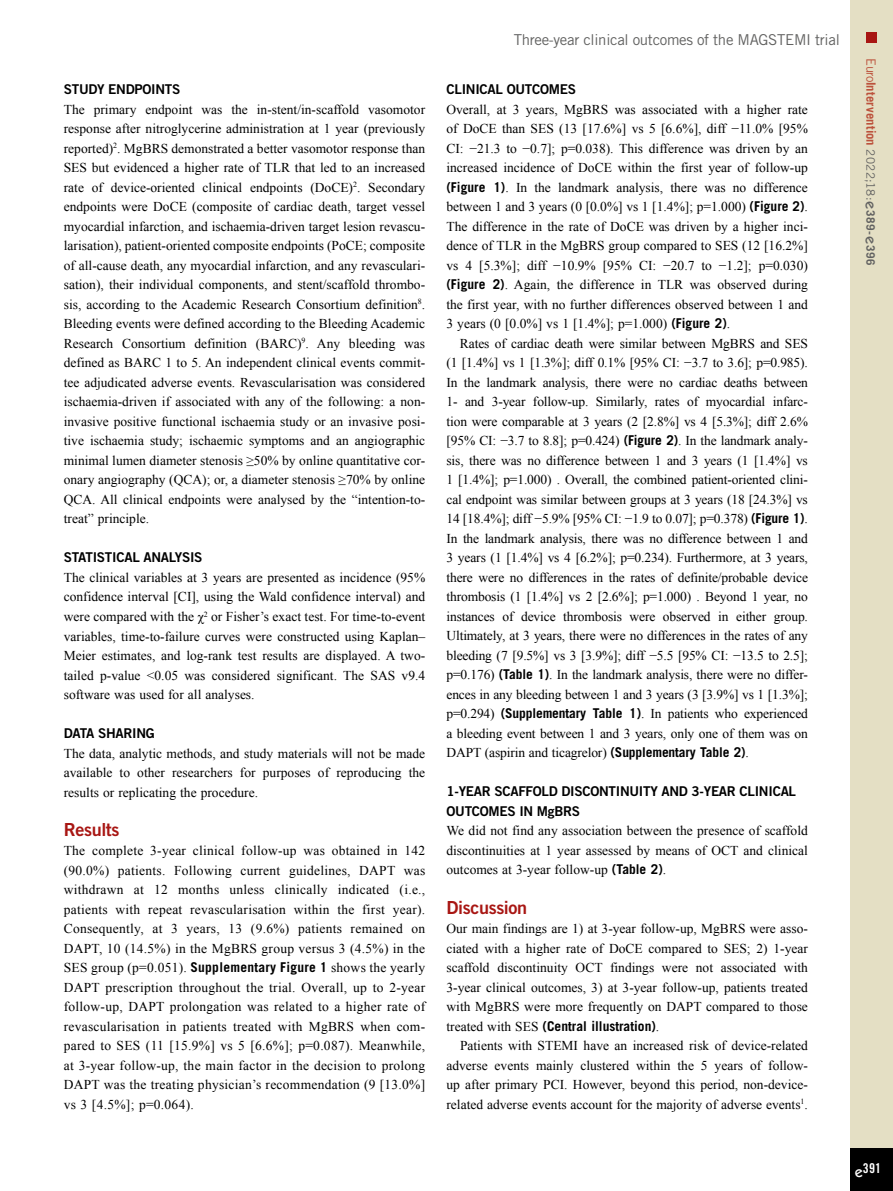
<style>
.page{position:relative;width:893px;height:1191px;background:#fff}
.page>*{position:absolute;margin:0;border:0;box-sizing:border-box;transform-origin:0 0}
.t1{font:18px "Trade Gothic LT Std Bd 2";letter-spacing:-.02em;color:#a81613}
.t2{font:15px "Trade Gothic LT Std";letter-spacing:-.02em;color:#626261}
.t3{font:13.5px/19.5px "Times New Roman";color:#000;text-align:justify}
.t4{font:13.5px/19.5px "Trade Gothic LT Std Bd 2";letter-spacing:-.02em;color:#000}
.t5{font:700 13.5px "Trade Gothic LT Std";color:#000}
.t6{font:13.5px "Trade Gothic LT Std Bd Cn 20";color:#fff}
.t7{font:700 12.75px "Trade Gothic LT Std";letter-spacing:.005em;color:#bc523c}
.s1{font-family:"Trade Gothic LT Std";font-weight:700}
.s2{font-family:"Times New Roman";font-weight:400}
.s3{font-weight:400}
.s4{font-weight:400;font-size:11.7px;color:#626261}
.s5{font-family:"ITC Kabel Std";font-weight:500;font-size:15px;color:#626261}
.s6{font-size:11.7px;color:#626261}
.s7{font-family:"ITC Kabel Std";font-weight:500;font-size:15px}
</style>
<div class="page">
<div style="left:850px;top:0;width:43px;height:1191px;background:#e4dfc4"></div>
<div style="left:850px;top:1148px;width:43px;height:43px;background:#000"></div>
<div style="left:866px;top:32px;width:11px;height:10px;background:#a81613"></div>
<p class="t4" style="left:64px;top:79px;width:118px">STUDY ENDPOINTS</p>
<p class="t3" style="left:64px;top:99px;width:363px">The primary endpoint was the in-stent/in-scaffold vasomotor response after nitroglycerine administration at 1 year (previously reported)<sup>2</sup>. MgBRS demonstrated a better vasomotor response than SES but evidenced a higher rate of TLR that led to an increased rate of device-oriented clinical endpoints (DoCE)<sup>2</sup>. Secondary endpoints were DoCE (composite of cardiac death, target vessel myocardial infarction, and ischaemia-driven target lesion revascu&shy;larisation), patient-oriented composite endpoints (PoCE; composite of all-cause death, any myocardial infarction, and any revasculari&shy;sation), their individual components, and stent/scaffold thrombo&shy;sis, according to the Academic Research Consortium definition<sup>8</sup>.<br>Bleeding events were defined according to the Bleeding Academic Research Consortium definition (BARC)<sup>9</sup>. Any bleeding was defined as BARC 1 to 5. An independent clinical events commit&shy;tee adjudicated adverse events. Revascularisation was considered ischaemia-driven if associated with any of the following: a non&shy;invasive positive functional ischaemia study or an invasive posi&shy;tive ischaemia study; ischaemic symptoms and an angiographic minimal lumen diameter stenosis ≥50% by online quantitative cor&shy;onary angiography (QCA); or, a diameter stenosis ≥70% by online QCA. All clinical endpoints were analysed by the “intention-to&shy;treat” principle.</p>
<p class="t4" style="left:64px;top:547px;width:140px">STATISTICAL ANALYSIS</p>
<p class="t3" style="left:64px;top:567px;width:363px">The clinical variables at 3 years are presented as incidence (95% confidence interval [CI], using the Wald confidence interval) and were compared with the χ<sup>2</sup> or Fisher’s exact test. For time-to-event variables, time-to-failure curves were constructed using Kaplan– Meier estimates, and log-rank test results are displayed. A two&shy;tailed p-value &lt;0.05 was considered significant. The SAS v9.4 software was used for all analyses.</p>
<p class="t4" style="left:64px;top:723px;width:93px">DATA SHARING</p>
<p class="t3" style="left:64px;top:743px;width:363px">The data, analytic methods, and study materials will not be made available to other researchers for purposes of reproducing the results or replicating the procedure.</p>
<h1 class="t1" style="left:64px;top:818px;width:57px">Results</h1>
<p class="t3" style="left:64px;top:840px;width:363px">The complete 3-year clinical follow-up was obtained in 142 (90.0%) patients. Following current guidelines, DAPT was withdrawn at 12 months unless clinically indicated (i.e., patients with repeat revascularisation within the first year).<br>Consequently, at 3 years, 13 (9.6%) patients remained on DAPT, 10 (14.5%) in the MgBRS group versus 3 (4.5%) in the SES group (p=0.051). <span class="s1">Supplementary Figure 1</span> shows the yearly DAPT prescription throughout the trial. Overall, up to 2-year follow-up, DAPT prolongation was related to a higher rate of revascularisation in patients treated with MgBRS when com&shy;pared to SES (11 [15.9%] vs 5 [6.6%]; p=0.087). Meanwhile, at 3-year follow-up, the main factor in the decision to prolong DAPT was the treating physician’s recommendation (9 [13.0%] vs 3 [4.5%]; p=0.064).</p>
<p class="t2" style="left:514px;top:30px;width:328px">Three-year clinical outcomes of the MAGSTEMI trial</p>
<p class="t4" style="left:446px;top:79px;width:131px">CLINICAL OUTCOMES</p>
<p class="t3" style="left:446px;top:99px;width:363px">Overall, at 3 years, MgBRS was associated with a higher rate of DoCE than SES (13 [17.6%] vs 5 [6.6%], diff −11.0% [95% CI: −21.3 to −0.7]; p=0.038). This difference was driven by an increased incidence of DoCE within the first year of follow-up <span class="s1">(Figure 1)</span>. In the landmark analysis, there was no difference between 1 and 3 years (0 [0.0%] vs 1 [1.4%]; p=1.000) <span class="s1">(Figure 2)</span>.<br>The difference in the rate of DoCE was driven by a higher inci&shy;dence of TLR in the MgBRS group compared to SES (12 [16.2%] vs 4 [5.3%]; diff −10.9% [95% CI: −20.7 to −1.2]; p=0.030) <span class="s1">(Figure 2)</span>. Again, the difference in TLR was observed during the first year, with no further differences observed between 1 and 3 years (0 [0.0%] vs 1 [1.4%]; p=1.000) <span class="s1">(Figure 2)</span>.</p>
<p class="t3" style="left:446px;top:333px;width:363px;text-indent:14px">Rates of cardiac death were similar between MgBRS and SES (1 [1.4%] vs 1 [1.3%]; diff 0.1% [95% CI: −3.7 to 3.6]; p=0.985).<br>In the landmark analysis, there were no cardiac deaths between 1- and 3-year follow-up. Similarly, rates of myocardial infarc&shy;tion were comparable at 3 years (2 [2.8%] vs 4 [5.3%]; diff 2.6% [95% CI: −3.7 to 8.8]; p=0.424) <span class="s1">(Figure 2)</span>. In the landmark analy&shy;sis, there was no difference between 1 and 3 years (1 [1.4%] vs 1 [1.4%]; p=1.000) . Overall, the combined patient-oriented clini&shy;cal endpoint was similar between groups at 3 years (18 [24.3%] vs 14 [18.4%]; diff −5.9% [95% CI: −1.9 to 0.07]; p=0.378) <span class="s1">(Figure 1)</span>.<br>In the landmark analysis, there was no difference between 1 and 3 years (1 [1.4%] vs 4 [6.2%]; p=0.234). Furthermore, at 3 years, there were no differences in the rates of definite/probable device thrombosis (1 [1.4%] vs 2 [2.6%]; p=1.000) . Beyond 1 year, no instances of device thrombosis were observed in either group.<br>Ultimately, at 3 years, there were no differences in the rates of any bleeding (7 [9.5%] vs 3 [3.9%]; diff −5.5 [95% CI: −13.5 to 2.5]; p=0.176) <span class="s1">(Table 1)</span>. In the landmark analysis, there were no differ&shy;ences in any bleeding between 1 and 3 years (3 [3.9%] vs 1 [1.3%]; p=0.294) <span class="s1">(Supplementary Table 1)</span>. In patients who experienced a bleeding event between 1 and 3 years, only one of them was on DAPT (aspirin and ticagrelor) <span class="s1">(Supplementary Table 2)</span>.</p>
<p class="t4" style="left:446px;top:781px;width:351px">1-YEAR SCAFFOLD DISCONTINUITY AND 3-YEAR CLINICAL<br>OUTCOMES IN MgBRS</p>
<p class="t3" style="left:446px;top:821px;width:363px">We did not find any association between the presence of scaffold discontinuities at 1 year assessed by means of OCT and clinical outcomes at 3-year follow-up <span class="s1">(Table 2)</span>.</p>
<h1 class="t1" style="left:446px;top:896px;width:82px">Discussion</h1>
<p class="t3" style="left:446px;top:918px;width:363px">Our main findings are 1) at 3-year follow-up, MgBRS were asso&shy;ciated with a higher rate of DoCE compared to SES; 2) 1-year scaffold discontinuity OCT findings were not associated with 3-year clinical outcomes, 3) at 3-year follow-up, patients treated with MgBRS were more frequently on DAPT compared to those</p>
<p class="t5" style="left:446px;top:1017px;width:214px"><span class="s2">treated with SES</span> (Central illustration)<span class="s2">.</span></p>
<p class="t3" style="left:446px;top:1035px;width:363px;text-indent:14px">Patients with STEMI have an increased risk of device-related adverse events mainly clustered within the 5 years of follow&shy;up after primary PCI. However, beyond this period, non-device&shy;related adverse events account for the majority of adverse events<sup>1</sup>.</p>
<p class="t7" style="left:879px;top:58px;width:208px;rotate:90deg"><span class="s3">Euro</span>Intervention <span class="s4">2022;18:</span><span class="s5">e</span><span class="s6">389-</span><span class="s5">e</span><span class="s6">396</span></p>
<p class="t6" style="left:855px;top:1160px;width:28px"><span class="s7">e</span>391</p>
</div>
